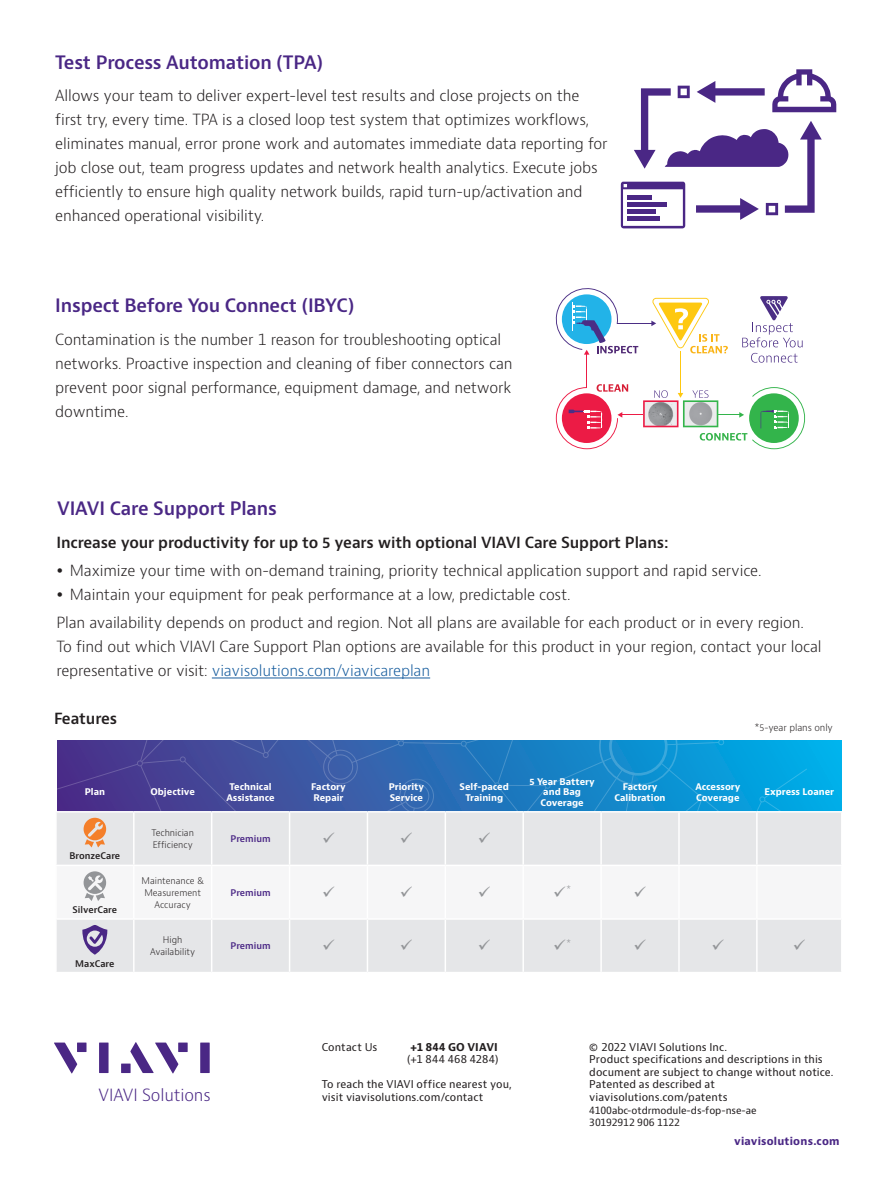
<style>
.page{position:relative;width:893px;height:1191px;background:#fff}
.page>*{position:absolute;margin:0;border:0;box-sizing:border-box;transform-origin:0 0}
.H2_Heading_Purple_12{font:600 18px "Bernino Sans";letter-spacing:-.01em;color:#4a2785}
.t1{font:300 16.35px "Bernino Sans";letter-spacing:-.01em;color:#4a2785}
.P_Bulleted_10_16{font:300 15px/24px "Bernino Sans";letter-spacing:-.01em;color:#231f20}
.H3_Heading_Level_3{font:600 15px "Bernino Sans";letter-spacing:-.01em;color:#231f20}
.t2{font:10.5px/12.6px "Bernino Sans";letter-spacing:.01em;color:#231f20}
.t3{font:700 10.5px "Bernino Sans";letter-spacing:.02em;color:#4a2785}
.t4{font:700 10.5px "Bernino Sans";letter-spacing:.015em;color:#231f20}
.t5{font:9.75px/12.6px "Bernino Sans";letter-spacing:-.01em;color:#231f20}
.t6{font:300 9.6px "Bernino Sans";color:#939598}
.Paragraph_10_16{font:300 9.45px "Bernino Sans";letter-spacing:-.01em;color:#231f20}
.t7{font:700 9px/10.5px "Bernino Sans";color:#fff;text-align:center}
.t8{font:300 9px/12px "Bernino Sans";color:#231f20;text-align:center}
.t9{font:600 9px "Bernino Sans";color:#231f20}
.t10{font:600 9px "Bernino Sans";color:#4a2785}
.s1{color:#175d9e}
</style>
<div class="page">
<svg style="left:54px;top:1042px;width:23px;height:31px"></svg>
<div style="left:77px;top:1042px;width:10px;height:10px;background:#4a2785"></div>
<div style="left:99px;top:1042px;width:10px;height:31px;background:#4a2785"></div>
<div style="left:178px;top:1042px;width:10px;height:10px;background:#4a2785"></div>
<div style="left:200px;top:1042px;width:10px;height:31px;background:#4a2785"></div>
<svg style="left:130px;top:1042px;width:48px;height:31px"></svg>
<div style="left:121px;top:1063px;width:10px;height:10px;background:#4a2785"></div>
<hr style="left:212px;top:677px;width:218px;height:1px;background:#175d9e">
<div style="left:58px;top:740px;width:783px;height:72px;background:#00ade8"></div>
<div style="left:57px;top:812px;width:784px;height:159px;background:#e5e6e8"></div>
<hr style="left:133px;top:812px;width:2px;height:52px;background:#fff">
<hr style="left:211px;top:812px;width:1px;height:52px;background:#fff">
<hr style="left:289px;top:812px;width:1px;height:52px;background:#fff">
<hr style="left:367px;top:812px;width:1px;height:52px;background:#fff">
<hr style="left:445px;top:812px;width:1px;height:52px;background:#fff">
<hr style="left:522px;top:812px;width:2px;height:52px;background:#fff">
<hr style="left:600px;top:812px;width:2px;height:52px;background:#fff">
<hr style="left:678px;top:812px;width:2px;height:52px;background:#fff">
<hr style="left:757px;top:811px;width:86px;height:1px;background:#fff">
<hr style="left:756px;top:812px;width:2px;height:52px;background:#fff">
<hr style="left:55px;top:864px;width:79px;height:2px;background:#fff">
<hr style="left:134px;top:864px;width:78px;height:2px;background:#fff">
<hr style="left:212px;top:864px;width:78px;height:2px;background:#fff">
<hr style="left:290px;top:864px;width:77px;height:2px;background:#fff">
<hr style="left:367px;top:864px;width:78px;height:2px;background:#fff">
<hr style="left:445px;top:864px;width:78px;height:2px;background:#fff">
<hr style="left:523px;top:864px;width:78px;height:2px;background:#fff">
<hr style="left:601px;top:864px;width:78px;height:2px;background:#fff">
<hr style="left:679px;top:864px;width:78px;height:2px;background:#fff">
<hr style="left:757px;top:864px;width:86px;height:2px;background:#fff">
<hr style="left:133px;top:919px;width:2px;height:52px;background:#fff">
<hr style="left:211px;top:919px;width:1px;height:52px;background:#fff">
<hr style="left:289px;top:919px;width:1px;height:52px;background:#fff">
<hr style="left:367px;top:919px;width:1px;height:52px;background:#fff">
<hr style="left:445px;top:919px;width:1px;height:52px;background:#fff">
<hr style="left:522px;top:919px;width:2px;height:52px;background:#fff">
<hr style="left:600px;top:919px;width:2px;height:52px;background:#fff">
<hr style="left:678px;top:919px;width:2px;height:52px;background:#fff">
<hr style="left:756px;top:919px;width:2px;height:52px;background:#fff">
<svg style="left:82px;top:925px;width:25px;height:29px"></svg>
<hr style="left:617px;top:323px;width:35px;height:1px;background:#4b2e85">
<hr style="left:680px;top:351px;width:1px;height:43px;background:#fec810">
<hr style="left:586px;top:354px;width:1px;height:33px;background:#ec1b45">
<svg style="left:555px;top:288px;width:83px;height:67px"></svg>
<svg style="left:651px;top:298px;width:77px;height:55px"></svg>
<svg style="left:742px;top:296px;width:61px;height:51px"></svg>
<svg style="left:751px;top:353px;width:46px;height:10px"></svg>
<svg style="left:556px;top:384px;width:250px;height:65px"></svg>
<svg style="left:621px;top:69px;width:215px;height:159px"></svg>
<svg style="left:57px;top:740px;width:750px;height:107px;background:#6995c5"></svg>
<div style="left:57px;top:866px;width:784px;height:53px;background:#f6f6f7"></div>
<svg style="left:323px;top:939px;width:11px;height:11px"></svg>
<svg style="left:401px;top:939px;width:11px;height:11px"></svg>
<svg style="left:479px;top:939px;width:11px;height:11px"></svg>
<svg style="left:635px;top:939px;width:11px;height:11px"></svg>
<svg style="left:713px;top:939px;width:11px;height:11px"></svg>
<svg style="left:794px;top:939px;width:11px;height:11px"></svg>
<p class="H2_Heading_Purple_12" style="left:55px;top:50px;width:269px">Test Process Automation (TPA)</p>
<p class="P_Bulleted_10_16" style="left:55px;top:84px;width:554px">Allows your team to deliver expert-level test results and close projects on the first try, every time. TPA is a closed loop test system that optimizes workflows, eliminates manual, error prone work and automates immediate data reporting for job close out, team progress updates and network health analytics. Execute jobs efficiently to ensure high quality network builds, rapid turn-up/activation and enhanced operational visibility.</p>
<p class="H2_Heading_Purple_12" style="left:55px;top:294px;width:300px">Inspect Before You Connect (IBYC)</p>
<p class="P_Bulleted_10_16" style="left:55px;top:327px;width:459px">Contamination is the number 1 reason for troubleshooting optical networks. Proactive inspection and cleaning of fiber connectors can prevent poor signal performance, equipment damage, and network downtime.</p>
<p class="H2_Heading_Purple_12" style="left:57px;top:497px;width:221px">VIAVI Care Support Plans</p>
<p class="H3_Heading_Level_3" style="left:56px;top:532px;width:614px">Increase your productivity for up to 5 years with optional VIAVI Care Support Plans:</p>
<p class="P_Bulleted_10_16" style="left:70px;top:559px;width:693px">Maximize your time with on-demand training, priority technical application support and rapid service.</p>
<p class="P_Bulleted_10_16" style="left:70px;top:583px;width:502px">Maintain your equipment for peak performance at a low, predictable cost.</p>
<p class="P_Bulleted_10_16" style="left:56px;top:611px;width:767px">Plan availability depends on product and region. Not all plans are available for each product or in every region.<br>To find out which VIAVI Care Support Plan options are available for this product in your region, contact your local representative or visit: <span class="s1">viavisolutions.com/viavicareplan</span></p>
<p class="H3_Heading_Level_3" style="left:54px;top:708px;width:65px">Features</p>
<p class="Paragraph_10_16" style="left:755px;top:721px;width:80px">*5-year plans only</p>
<p class="t7" style="left:85px;top:787px;width:22px">Plan</p>
<p class="t7" style="left:150px;top:787px;width:46px">Objective</p>
<p class="t7" style="left:226px;top:782px;width:50px">Technical<br>Assistance</p>
<p class="t7" style="left:311px;top:782px;width:36px;text-align:left">Factory<br>Repair</p>
<p class="t7" style="left:389px;top:782px;width:37px;text-align:left">Priority<br>Service</p>
<p class="t7" style="left:460px;top:782px;width:51px">Self-paced<br>Training</p>
<p class="t7" style="left:529px;top:776px;width:67px">5 Year Battery and Bag<br>Coverage</p>
<p class="t7" style="left:614px;top:782px;width:53px">Factory<br>Calibration</p>
<p class="t7" style="left:695px;top:782px;width:47px;text-align:left">Accessory<br>Coverage</p>
<p class="t7" style="left:764px;top:787px;width:71px">Express Loaner</p>
<p class="t9" style="left:70px;top:850px;width:52px">BronzeCare</p>
<p class="t9" style="left:73px;top:904px;width:46px">SilverCare</p>
<p class="t9" style="left:75px;top:957px;width:41px">MaxCare</p>
<p class="t8" style="left:152px;top:827px;width:44px;text-align:left">Technician<br>Efficiency</p>
<p class="t10" style="left:231px;top:833px;width:42px">Premium</p>
<p class="t8" style="left:142px;top:874px;width:64px">Maintenance &amp;<br>Measurement<br>Accuracy</p>
<p class="t10" style="left:231px;top:886px;width:42px">Premium</p>
<p class="t6" style="left:553px;top:883px;width:20px">✓*</p>
<p class="t8" style="left:150px;top:934px;width:47px">High<br>Availability</p>
<p class="t10" style="left:231px;top:940px;width:42px">Premium</p>
<p class="t6" style="left:553px;top:937px;width:20px">✓*</p>
<p class="t1" style="left:99px;top:1084px;width:114px">VIAVI Solutions</p>
<p class="t2" style="left:322px;top:1040px;width:57px">Contact Us</p>
<p class="t4" style="left:410px;top:1040px;width:89px">+1 844 GO VIAVI</p>
<p class="t2" style="left:407px;top:1053px;width:93px">(+1 844 468 4284)</p>
<p class="t2" style="left:322px;top:1078px;width:192px">To reach the VIAVI office nearest you, visit viavisolutions.com/contact</p>
<p class="t2" style="left:589px;top:1040px;width:246px">© 2022 VIAVI Solutions Inc.<br>Product specifications and descriptions in this document are subject to change without notice.<br>Patented as described at viavisolutions.com/patents</p>
<p class="t5" style="left:589px;top:1104px;width:169px">4100abc-otdrmodule-ds-fop-nse-ae<br>30192912 906 1122</p>
<p class="t3" style="left:734px;top:1134px;width:107px">viavisolutions.com</p>
</div>
